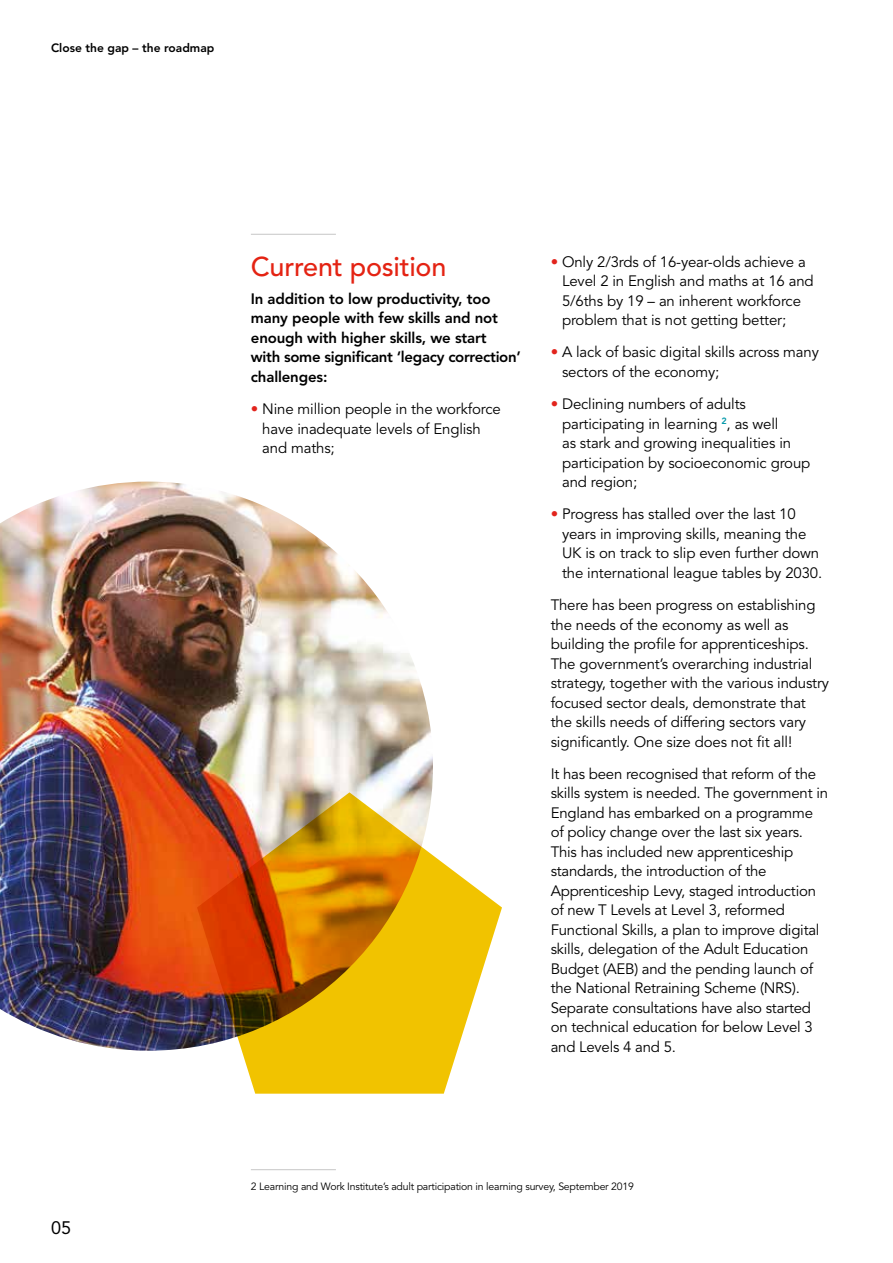
<style>
.page{position:relative;width:893px;height:1263px;background:#fff}
.page>*{position:absolute;margin:0;border:0;box-sizing:border-box;transform-origin:0 0}
.t1{font:500 27px "Avenir";letter-spacing:-.01em;color:#e42313}
.t2{font:18px "Avenir";color:#000}
.t3{font:15px/19.5px "Avenir";letter-spacing:-.01em;color:#000}
.t4{font:800 15px/19.5px "Avenir";letter-spacing:-.01em;color:#000}
.t5{font:800 12px "Avenir";color:#000}
.t6{font:10.5px "Avenir";letter-spacing:-.02em;color:#000}
.s1{color:#e2241d}
</style>
<div class="page">
<hr style="left:251px;top:234px;width:85px;height:1px;background:#c6c6c6">
<img style="left:0;top:482px;width:433px;height:569px">
<svg style="left:197px;top:792px;width:305px;height:302px"></svg>
<hr style="left:251px;top:1169px;width:85px;height:1px;background:#c6c6c6">
<p class="t5" style="left:51px;top:40px;width:165px">Close the gap – the roadmap</p>
<p class="t2" style="left:51px;top:1217px;width:22px">05</p>
<h1 class="t1" style="left:251px;top:251px;width:197px">Current position</h1>
<p class="t4" style="left:251px;top:289px;width:271px">In addition to low productivity, too many people with few skills and not enough with higher skills, we start<br>with some significant ‘legacy correction’ challenges:</p>
<p class="t3" style="left:262px;top:400px;width:240px;text-indent:-11px"><span class="s1">•</span> Nine million people in the workforce have inadequate levels of English and maths;</p>
<p class="t3" style="left:562px;top:252px;width:253px;text-indent:-11px"><span class="s1">•</span> Only 2/3rds of 16-year-olds achieve a Level 2 in English and maths at 16 and 5/6ths by 19 – an inherent workforce problem that is not getting better;</p>
<p class="t3" style="left:562px;top:343px;width:258px;text-indent:-11px"><span class="s1">•</span> A lack of basic digital skills across many sectors of the economy;</p>
<p class="t3" style="left:562px;top:395px;width:250px;text-indent:-11px"><span class="s1">•</span> Declining numbers of adults participating in learning <sup>2</sup>, as well<br>as stark and growing inequalities in participation by socioeconomic group and region;</p>
<p class="t3" style="left:562px;top:505px;width:262px;text-indent:-11px"><span class="s1">•</span> Progress has stalled over the last 10 years in improving skills, meaning the UK is on track to slip even further down the international league tables by 2030.</p>
<p class="t3" style="left:551px;top:596px;width:280px">There has been progress on establishing the needs of the economy as well as building the profile for apprenticeships.<br>The government’s overarching industrial strategy, together with the various industry focused sector deals, demonstrate that the skills needs of differing sectors vary significantly. One size does not fit all!</p>
<p class="t3" style="left:551px;top:764px;width:279px">It has been recognised that reform of the skills system is needed. The government in England has embarked on a programme of policy change over the last six years.<br>This has included new apprenticeship standards, the introduction of the Apprenticeship Levy, staged introduction of new T Levels at Level 3, reformed Functional Skills, a plan to improve digital skills, delegation of the Adult Education Budget (AEB) and the pending launch of the National Retraining Scheme (NRS).<br>Separate consultations have also started on technical education for below Level 3 and Levels 4 and 5.</p>
<p class="t6" style="left:251px;top:1180px;width:385px">2 Learning and Work Institute’s adult participation in learning survey, September 2019</p>
</div>
